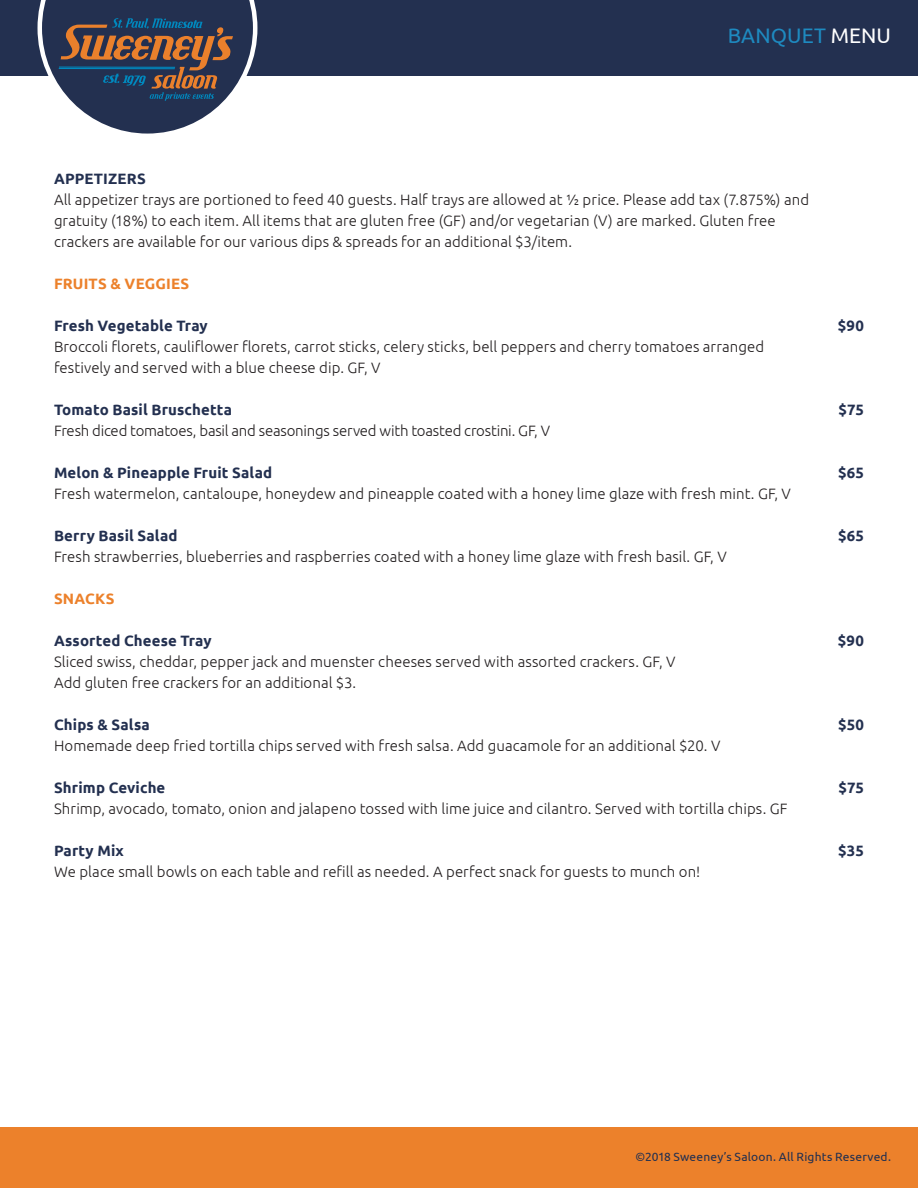
<style>
.page{position:relative;width:918px;height:1188px;background:#fff}
.page>*{position:absolute;margin:0;border:0;box-sizing:border-box;transform-origin:0 0}
.t1{font:21px "Ubuntu";letter-spacing:.005em;color:#1e8ac0}
.t2{font:300 15px/21px "Ubuntu";letter-spacing:.005em;color:#231f20}
.t3{font:700 15px "Ubuntu";letter-spacing:.01em;color:#233050}
.t4{font:300 15px "Ubuntu";letter-spacing:-.015em;color:#231f20}
.t5{font:700 15px "Ubuntu";letter-spacing:.015em;color:#ec812b}
.t6{font:12px "Ubuntu";letter-spacing:.015em;color:#233050}
.s1{color:#fff}
</style>
<div class="page">
<div style="left:0;top:0;width:918px;height:76px;background:#233050"></div>
<div style="left:0;top:1127px;width:918px;height:61px;background:#ec812b"></div>
<svg style="left:38px;top:0;width:219px;height:134px"></svg>
<h1 class="t1" style="left:728px;top:23px;width:165px">BANQUET <span class="s1">MENU</span></h1>
<p class="t3" style="left:54px;top:170px;width:94px">APPETIZERS</p>
<p class="t2" style="left:54px;top:189px;width:757px">All appetizer trays are portioned to feed 40 guests. Half trays are allowed at ½ price. Please add tax (7.875%) and gratuity (18%) to each item. All items that are gluten free (GF) and/or vegetarian (V) are marked. Gluten free crackers are available for our various dips &amp; spreads for an additional $3/item.</p>
<p class="t5" style="left:54px;top:275px;width:137px">FRUITS &amp; VEGGIES</p>
<p class="t3" style="left:54px;top:317px;width:155px">Fresh Vegetable Tray</p>
<p class="t3" style="left:838px;top:317px;width:28px">$90</p>
<p class="t2" style="left:54px;top:336px;width:712px">Broccoli florets, cauliflower florets, carrot sticks, celery sticks, bell peppers and cherry tomatoes arranged festively and served with a blue cheese dip. GF, V</p>
<p class="t3" style="left:54px;top:401px;width:180px">Tomato Basil Bruschetta</p>
<p class="t3" style="left:839px;top:401px;width:27px">$75</p>
<p class="t4" style="left:54px;top:422px;width:498px">Fresh diced tomatoes, basil and seasonings served with toasted crostini. GF, V</p>
<p class="t3" style="left:54px;top:464px;width:220px">Melon &amp; Pineapple Fruit Salad</p>
<p class="t3" style="left:838px;top:464px;width:27px">$65</p>
<p class="t2" style="left:54px;top:483px;width:739px">Fresh watermelon, cantaloupe, honeydew and pineapple coated with a honey lime glaze with fresh mint. GF, V</p>
<p class="t3" style="left:54px;top:527px;width:125px">Berry Basil Salad</p>
<p class="t3" style="left:838px;top:527px;width:27px">$65</p>
<p class="t2" style="left:54px;top:546px;width:674px">Fresh strawberries, blueberries and raspberries coated with a honey lime glaze with fresh basil. GF, V</p>
<p class="t5" style="left:54px;top:590px;width:62px">SNACKS</p>
<p class="t3" style="left:54px;top:632px;width:159px">Assorted Cheese Tray</p>
<p class="t3" style="left:838px;top:632px;width:28px">$90</p>
<p class="t2" style="left:54px;top:651px;width:623px">Sliced swiss, cheddar, pepper jack and muenster cheeses served with assorted crackers. GF, V<br>Add gluten free crackers for an additional $3.</p>
<p class="t3" style="left:54px;top:716px;width:97px">Chips &amp; Salsa</p>
<p class="t3" style="left:838px;top:716px;width:27px">$50</p>
<p class="t2" style="left:54px;top:735px;width:668px">Homemade deep fried tortilla chips served with fresh salsa. Add guacamole for an additional $20. V</p>
<p class="t3" style="left:54px;top:779px;width:113px">Shrimp Ceviche</p>
<p class="t3" style="left:839px;top:779px;width:27px">$75</p>
<p class="t2" style="left:54px;top:798px;width:735px">Shrimp, avocado, tomato, onion and jalapeno tossed with lime juice and cilantro. Served with tortilla chips. GF</p>
<p class="t3" style="left:54px;top:842px;width:71px">Party Mix</p>
<p class="t3" style="left:838px;top:842px;width:27px">$35</p>
<p class="t2" style="left:54px;top:861px;width:648px">We place small bowls on each table and refill as needed. A perfect snack for guests to munch on!</p>
<p class="t6" style="left:635px;top:1149px;width:257px">©2018 Sweeney’s Saloon. All Rights Reserved.</p>
</div>
